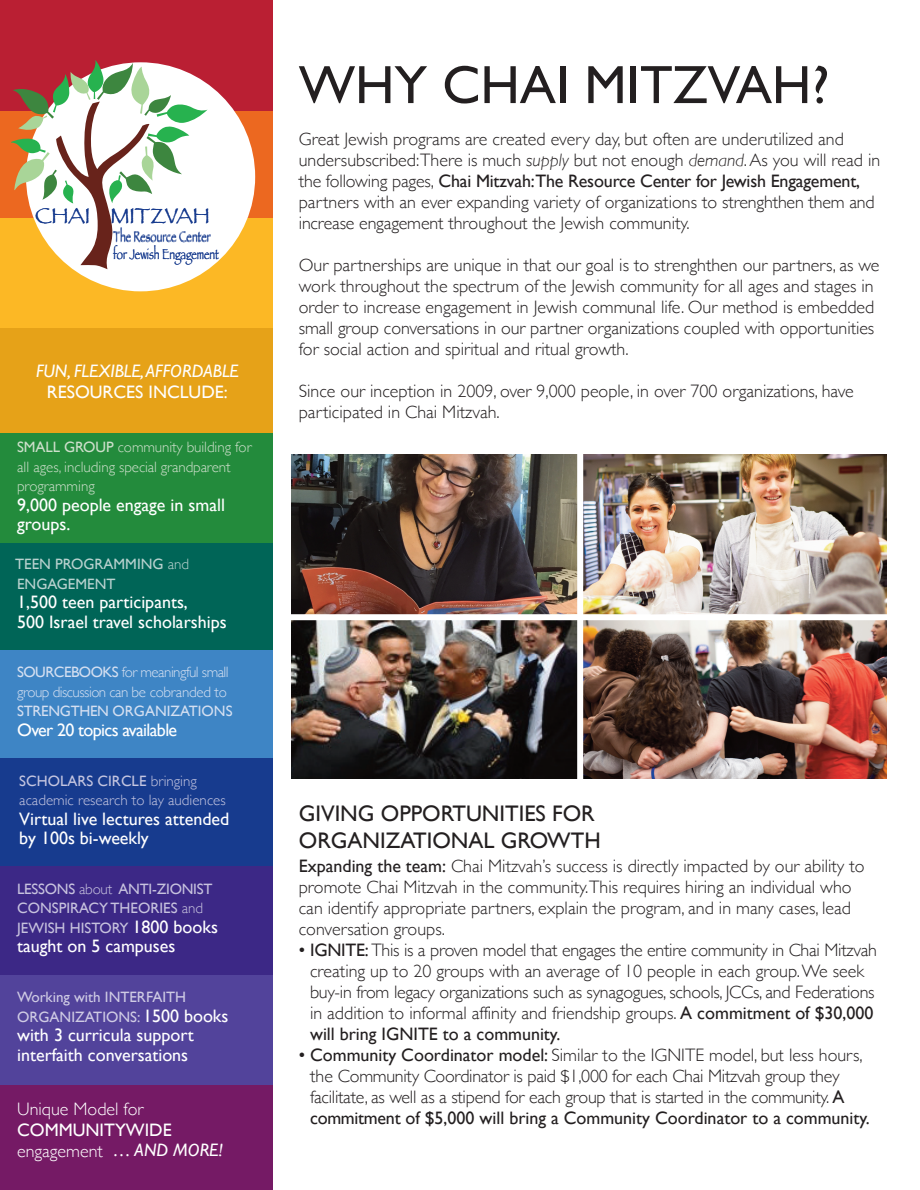
<style>
.page{position:relative;width:920px;height:1190px;background:#fff}
.page>*{position:absolute;margin:0;border:0;box-sizing:border-box;transform-origin:0 0}
.t1{font:54px "Gill Sans";color:#231f20}
.t2{font:22.5px/27px "Gill Sans";color:#231f20}
.t3{font:22.2px "Papyrus";color:#173b8e}
.t4{font:300 18px/21px "Gill Sans";color:#231f20}
.t5{font:18px/19.5px "Gill Sans";color:#fff}
.t6{font:300 18px/21px "Gill Sans";color:#fff}
.t7{font:italic 18px "Gill Sans";color:#fff}
.t8{font:18px "Gill Sans";letter-spacing:-.035em;color:#fff}
.t9{font:300 15px/19.5px "Gill Sans";letter-spacing:-.035em;color:#d4dff1}
.t10{font:300 15px/19.5px "Gill Sans";letter-spacing:-.005em;color:#cddfcb}
.t11{font:15px/19.5px "Gill Sans";color:#c7c2de}
.t12{font:300 15px/19.5px "Gill Sans";color:#c4c5e0}
.t13{font:15px/19.5px "Gill Sans";color:#cfcbe4}
.t14{font:15px/19.5px "Gill Sans";color:#b9d2cf}
.t15{font:condensed 14.85px "Papyrus";color:#173b8e}
.s1{font-weight:400}
.s2{font-weight:300}
.s3{font-size:18px;color:#fff}
.s4{font-weight:400;font-style:italic}
.s5{font-style:italic}
</style>
<div class="page">
<div style="left:0;top:0;width:272px;height:120px;background:#ba1f33"></div>
<div style="left:0;top:111px;width:272px;height:130px;background:#ec6820"></div>
<div style="left:0;top:218px;width:272px;height:118px;background:#fcb825"></div>
<div style="left:0;top:328px;width:272px;height:105px;background:#e6a218"></div>
<div style="left:0;top:542px;width:272px;height:118px;background:#006557"></div>
<div style="left:0;top:650px;width:272px;height:118px;background:#3e85c5"></div>
<div style="left:0;top:758px;width:272px;height:118px;background:#173b8e"></div>
<div style="left:0;top:866px;width:272px;height:117px;background:#3c2886"></div>
<div style="left:0;top:975px;width:272px;height:118px;background:#52439b"></div>
<div style="left:0;top:1085px;width:272px;height:104px;background:#751a65"></div>
<div style="left:0;top:433px;width:272px;height:109px;background:#238b3c"></div>
<div style="left:26px;top:62px;width:229px;height:229px;background:#fff;border-radius:50%"></div>
<svg style="left:12px;top:60px;width:195px;height:209px"></svg>
<img style="left:291px;top:454px;width:595px;height:324px">
<div style="left:577px;top:442px;width:6px;height:353px;background:#fff"></div>
<div style="left:285px;top:614px;width:614px;height:6px;background:#fff"></div>
<p class="t3" style="left:35px;top:203px;width:176px">CHAI MITZVAH</p>
<p class="t15" style="left:113px;top:228px;width:99px">The Resource Center</p>
<p class="t15" style="left:113px;top:245px;width:107px">for Jewish Engagement</p>
<p class="t7" style="left:36px;top:360px;width:204px">FUN, FLEXIBLE, AFFORDABLE</p>
<p class="t5" style="left:47px;top:382px;width:182px">RESOURCES INCLUDE:</p>
<p class="t10" style="left:17px;top:437px;width:236px"><span class="s1">SMALL GROUP</span> community building for all ages, including special grandparent programming</p>
<p class="t5" style="left:17px;top:494px;width:209px">9,000 people engage in small groups.</p>
<p class="t14" style="left:15px;top:554px;width:175px">TEEN PROGRAMMING <span class="s2">and<br></span>ENGAGEMENT</p>
<p class="t5" style="left:17px;top:592px;width:211px">1,500 teen participants,<br>500 Israel travel scholarships</p>
<p class="t9" style="left:17px;top:662px;width:217px"><span class="s1">SOURCEBOOKS</span> for meaningful small group discussion can be cobranded to<br><span class="s1">STRENGTHEN ORGANIZATIONS</span></p>
<p class="t8" style="left:17px;top:719px;width:162px">Over 20 topics available</p>
<p class="t12" style="left:19px;top:770px;width:208px"><span class="s1">SCHOLARS CIRCLE</span> bringing academic research to lay audiences</p>
<p class="t5" style="left:19px;top:808px;width:212px">Virtual live lectures attended by 100s bi-weekly</p>
<p class="t11" style="left:17px;top:879px;width:202px">LESSONS <span class="s2">about</span> ANTI-ZIONIST<br>CONSPIRACY THEORIES <span class="s2">and<br></span>JEWISH HISTORY <span class="s3">1800 books</span></p>
<p class="t5" style="left:17px;top:936px;width:160px">taught on 5 campuses</p>
<p class="t13" style="left:17px;top:987px;width:213px">Working with INTERFAITH<br>ORGANIZATIONS: <span class="s3">1500 books</span></p>
<p class="t5" style="left:17px;top:1025px;width:178px">with 3 curricula support interfaith conversations</p>
<p class="t6" style="left:17px;top:1098px;width:207px">Unique Model for<br><span class="s1">COMMUNITYWIDE </span>engagement <span class="s4">… AND MORE!</span></p>
<p class="t1" style="left:299px;top:54px;width:532px">WHY CHAI MITZVAH?</p>
<p class="t4" style="left:299px;top:129px;width:582px">Great Jewish programs are created every day, but often are underutilized and undersubscribed:There is much <span class="s5">supply</span> but not enough <span class="s5">demand</span>. As you will read in the following pages, <span class="s1">Chai Mitzvah:The Resource Center for Jewish Engagement, </span>partners with an ever expanding variety of organizations to strenghthen them and increase engagement throughout the Jewish community.</p>
<p class="t4" style="left:299px;top:255px;width:582px">Our partnerships are unique in that our goal is to strenghthen our partners, as we work throughout the spectrum of the Jewish community for all ages and stages in order to increase engagement in Jewish communal life. Our method is embedded small group conversations in our partner organizations coupled with opportunities for social action and spiritual and ritual growth.</p>
<p class="t4" style="left:299px;top:381px;width:556px">Since our inception in 2009, over 9,000 people, in over 700 organizations, have participated in Chai Mitzvah.</p>
<p class="t2" style="left:299px;top:800px;width:303px">GIVING OPPORTUNITIES FOR<br>ORGANIZATIONAL GROWTH</p>
<p class="t4" style="left:299px;top:855px;width:567px"><span class="s1">Expanding the team:</span> Chai Mitzvah’s success is directly impacted by our ability to promote Chai Mitzvah in the community.This requires hiring an individual who can identify appropriate partners, explain the program, and in many cases, lead conversation groups.</p>
<p class="t4" style="left:310px;top:939px;width:568px;text-indent:-11px"><span class="s1">• IGNITE:</span> This is a proven model that engages the entire community in Chai Mitzvah creating up to 20 groups with an average of 10 people in each group. We seek buy-in from legacy organizations such as synagogues, schools, JCCs, and Federations in addition to informal affinity and friendship groups. <span class="s1">A commitment of $30,000 will bring IGNITE to a community.</span></p>
<p class="t4" style="left:310px;top:1044px;width:561px;text-indent:-11px"><span class="s1">• Community Coordinator model:</span> Similar to the IGNITE model, but less hours, the Community Coordinator is paid $1,000 for each Chai Mitzvah group they facilitate, as well as a stipend for each group that is started in the community. <span class="s1">A commitment of $5,000 will bring a Community Coordinator to a community.</span></p>
</div>
